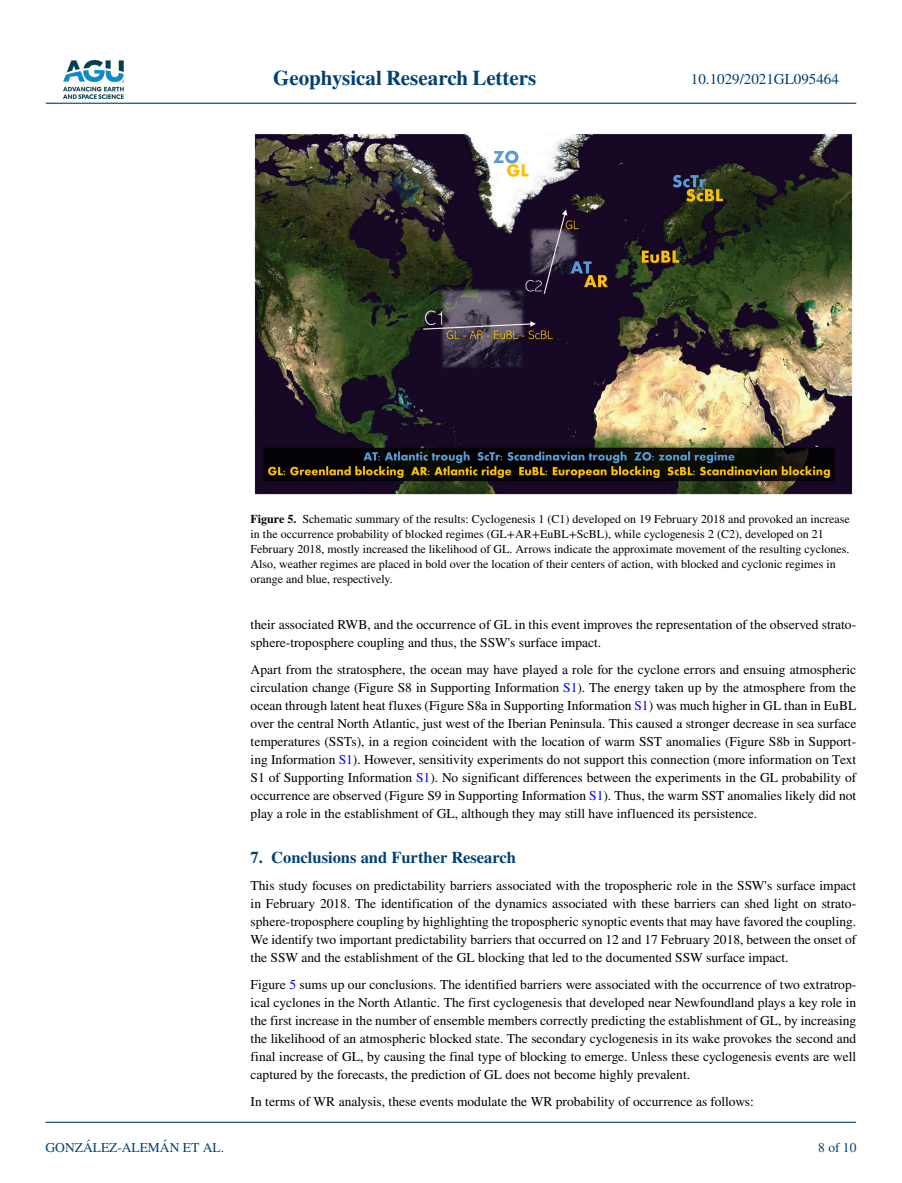
<style>
.page{position:relative;width:902px;height:1183px;background:#fff}
.page>*{position:absolute;margin:0;border:0;box-sizing:border-box;transform-origin:0 0}
.t1{font:700 21px "STIX";color:#004174}
.t2{font:700 16.5px "STIX";color:#004174}
.t3{font:15px "STIX";color:#004174}
.t4{font:13.5px/18px "STIX";color:#000;text-align:justify}
.t5{font:13.5px "STIX";color:#004174}
.t6{font:12px/15px "STIX";color:#000}
.s1{font-weight:700}
.s2{color:#00f}
</style>
<div class="page">
<img style="left:63px;top:60px;width:60px;height:39px">
<hr style="left:46px;top:103px;width:810px;height:1px;background:#004174">
<hr style="left:45px;top:1121px;width:810px;height:1px;background:#004174">
<img style="left:254px;top:134px;width:598px;height:360px">
<h1 class="t1" style="left:273px;top:66px;width:265px">Geophysical Research Letters</h1>
<p class="t3" style="left:691px;top:69px;width:149px">10.1029/2021GL095464</p>
<p class="t5" style="left:45px;top:1138px;width:180px">GONZÁLEZ-ALEMÁN ET AL.</p>
<p class="t6" style="left:250px;top:512px;width:600px"><span class="s1">Figure 5.</span> Schematic summary of the results: Cyclogenesis 1 (C1) developed on 19 February 2018 and provoked an increase in the occurrence probability of blocked regimes (GL+AR+EuBL+ScBL), while cyclogenesis 2 (C2), developed on 21<br>February 2018, mostly increased the likelihood of GL. Arrows indicate the approximate movement of the resulting cyclones.<br>Also, weather regimes are placed in bold over the location of their centers of action, with blocked and cyclonic regimes in orange and blue, respectively.</p>
<p class="t4" style="left:250px;top:616px;width:607px">their associated RWB, and the occurrence of GL in this event improves the representation of the observed strato&shy;sphere-troposphere coupling and thus, the SSW's surface impact.</p>
<p class="t4" style="left:250px;top:661px;width:607px">Apart from the stratosphere, the ocean may have played a role for the cyclone errors and ensuing atmospheric circulation change (Figure S8 in Supporting Information <span class="s2">S1</span>). The energy taken up by the atmosphere from the ocean through latent heat fluxes (Figure S8a in Supporting Information <span class="s2">S1</span>) was much higher in GL than in EuBL over the central North Atlantic, just west of the Iberian Peninsula. This caused a stronger decrease in sea surface temperatures (SSTs), in a region coincident with the location of warm SST anomalies (Figure S8b in Support&shy;ing Information <span class="s2">S1</span>). However, sensitivity experiments do not support this connection (more information on Text S1 of Supporting Information <span class="s2">S1</span>). No significant differences between the experiments in the GL probability of occurrence are observed (Figure S9 in Supporting Information <span class="s2">S1</span>). Thus, the warm SST anomalies likely did not play a role in the establishment of GL, although they may still have influenced its persistence.</p>
<p class="t2" style="left:250px;top:847px;width:267px">7. Conclusions and Further Research</p>
<p class="t4" style="left:250px;top:877px;width:607px">This study focuses on predictability barriers associated with the tropospheric role in the SSW's surface impact in February 2018. The identification of the dynamics associated with these barriers can shed light on strato&shy;sphere-troposphere coupling by highlighting the tropospheric synoptic events that may have favored the coupling.<br>We identify two important predictability barriers that occurred on 12 and 17 February 2018, between the onset of the SSW and the establishment of the GL blocking that led to the documented SSW surface impact.</p>
<p class="t4" style="left:250px;top:976px;width:607px">Figure <span class="s2">5</span> sums up our conclusions. The identified barriers were associated with the occurrence of two extratrop&shy;ical cyclones in the North Atlantic. The first cyclogenesis that developed near Newfoundland plays a key role in the first increase in the number of ensemble members correctly predicting the establishment of GL, by increasing the likelihood of an atmospheric blocked state. The secondary cyclogenesis in its wake provokes the second and final increase of GL, by causing the final type of blocking to emerge. Unless these cyclogenesis events are well captured by the forecasts, the prediction of GL does not become highly prevalent.</p>
<p class="t4" style="left:250px;top:1093px;width:504px">In terms of WR analysis, these events modulate the WR probability of occurrence as follows:</p>
<p class="t5" style="left:818px;top:1138px;width:40px">8 of 10</p>
</div>
